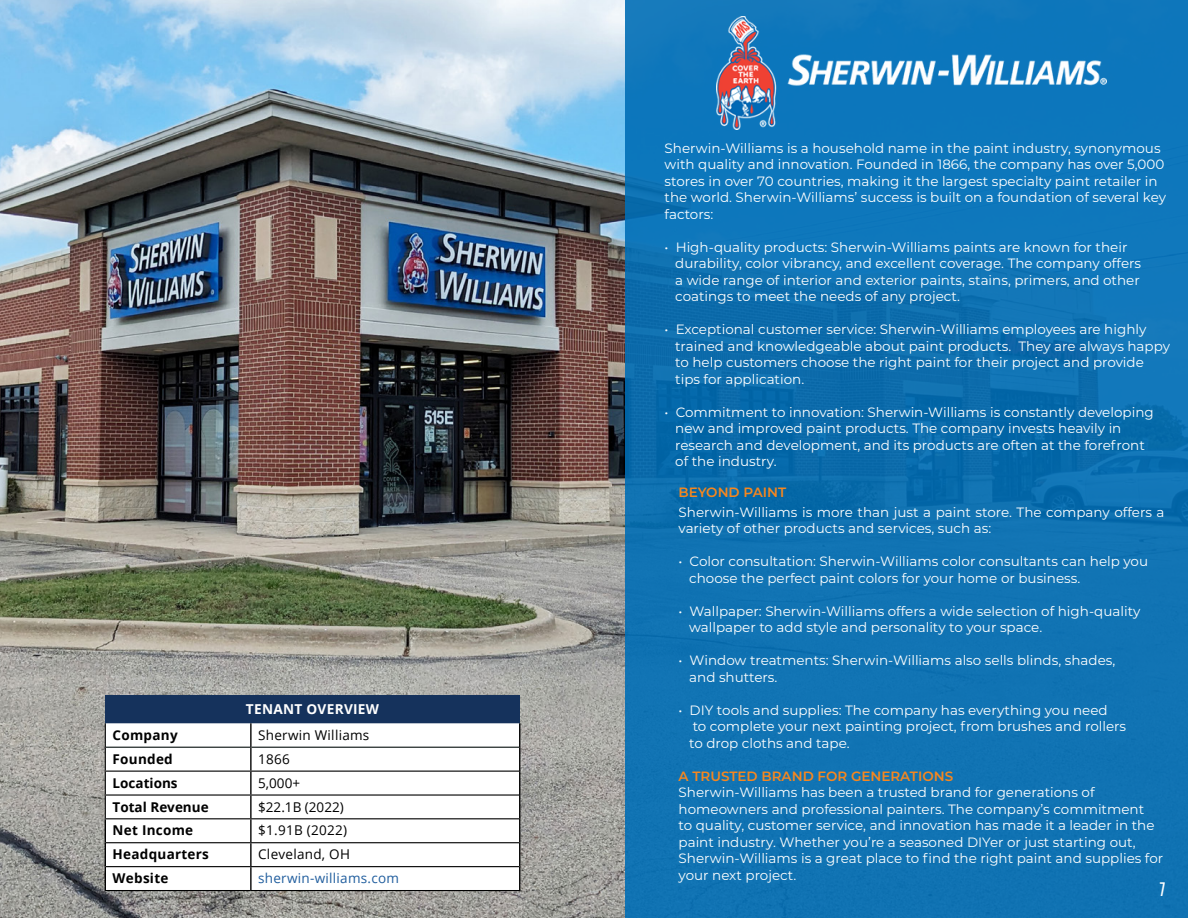
<style>
.page{position:relative;width:1188px;height:918px;background:#fff}
.page>*{position:absolute;margin:0;border:0;box-sizing:border-box;transform-origin:0 0}
.t1{font:18px "Abolition";color:#fff}
.t2{font:700 13.65px "Open Sans";letter-spacing:.02em;color:#fff}
.t3{font:13.5px/16.5px "Montserrat";color:#fff}
.t4{font:13.5px "Open Sans";letter-spacing:.02em;color:#000}
.t5{font:700 13.5px "Open Sans";letter-spacing:.02em;color:#000}
.t6{font:600 13.5px "Montserrat";color:#f6871f}
.t7{font:700 13.5px "Open Sans";color:#000}
.t8{font:13.5px "Open Sans";letter-spacing:.02em;color:#215e9e}
</style>
<div class="page">
<img style="left:0;top:0;width:626px;height:918px">
<div style="left:626px;top:0;width:562px;height:918px;background:linear-gradient(to right,#0e71b2,#0f74b5)"></div>
<img style="left:716px;top:16px;width:390px;height:113px">
<div style="left:105px;top:695px;width:415px;height:28px;background:#15325c"></div>
<svg style="left:252px;top:723px;width:267px;height:167px"></svg>
<hr style="left:250px;top:723px;width:2px;height:24px;background:#000">
<hr style="left:250px;top:747px;width:2px;height:24px;background:#000">
<hr style="left:250px;top:772px;width:2px;height:22px;background:#000">
<hr style="left:250px;top:796px;width:2px;height:22px;background:#000">
<hr style="left:250px;top:819px;width:2px;height:23px;background:#000">
<hr style="left:250px;top:843px;width:2px;height:23px;background:#000">
<hr style="left:250px;top:867px;width:2px;height:23px;background:#000">
<svg style="left:519px;top:723px;width:1px;height:167px"></svg>
<hr style="left:252px;top:747px;width:267px;height:1px;background:#071110">
<hr style="left:251px;top:771px;width:268px;height:1px;background:#000">
<hr style="left:251px;top:794px;width:268px;height:2px;background:#000">
<svg style="left:105px;top:723px;width:146px;height:167px"></svg>
<hr style="left:105px;top:818px;width:146px;height:1px;background:#000">
<hr style="left:251px;top:818px;width:268px;height:1px;background:#000">
<hr style="left:106px;top:842px;width:145px;height:1px;background:#000">
<hr style="left:251px;top:842px;width:268px;height:1px;background:#000">
<hr style="left:106px;top:866px;width:145px;height:1px;background:#000">
<hr style="left:251px;top:866px;width:268px;height:1px;background:#000">
<hr style="left:105px;top:890px;width:146px;height:1px;background:#000">
<hr style="left:251px;top:890px;width:269px;height:1px;background:#000">
<p class="t2" style="left:246px;top:700px;width:135px">TENANT OVERVIEW</p>
<p class="t5" style="left:113px;top:725px;width:67px">Company</p>
<p class="t4" style="left:258px;top:726px;width:113px">Sherwin Williams</p>
<p class="t5" style="left:113px;top:749px;width:62px">Founded</p>
<p class="t4" style="left:258px;top:750px;width:33px">1866</p>
<p class="t7" style="left:113px;top:773px;width:66px">Locations</p>
<p class="t4" style="left:258px;top:774px;width:43px">5,000+</p>
<p class="t7" style="left:113px;top:797px;width:98px">Total Revenue</p>
<p class="t4" style="left:258px;top:797px;width:87px">$22.1B (2022)</p>
<p class="t5" style="left:113px;top:821px;width:82px">Net Income</p>
<p class="t4" style="left:258px;top:821px;width:90px">$1.91B (2022)</p>
<p class="t5" style="left:113px;top:845px;width:98px">Headquarters</p>
<p class="t4" style="left:258px;top:845px;width:93px">Cleveland, OH</p>
<p class="t5" style="left:113px;top:869px;width:57px">Website</p>
<p class="t8" style="left:258px;top:869px;width:142px">sherwin-williams.com</p>
<p class="t3" style="left:665px;top:139px;width:503px">Sherwin-Williams is a household name in the paint industry, synonymous with quality and innovation. Founded in 1866, the company has over 5,000 stores in over 70 countries, making it the largest specialty paint retailer in the world. Sherwin-Williams’ success is built on a foundation of several key factors:</p>
<p class="t3" style="left:675px;top:238px;width:467px;text-indent:-11px">• High-quality products: Sherwin-Williams paints are known for their durability, color vibrancy, and excellent coverage. The company offers a wide range of interior and exterior paints, stains, primers, and other coatings to meet the needs of any project.</p>
<p class="t3" style="left:675px;top:321px;width:496px;text-indent:-11px">• Exceptional customer service: Sherwin-Williams employees are highly trained and knowledgeable about paint products. They are always happy to help customers choose the right paint for their project and provide tips for application.</p>
<p class="t3" style="left:675px;top:403px;width:480px;text-indent:-11px">• Commitment to innovation: Sherwin-Williams is constantly developing new and improved paint products. The company invests heavily in research and development, and its products are often at the forefront of the industry.</p>
<p class="t6" style="left:679px;top:483px;width:109px">BEYOND PAINT</p>
<p class="t3" style="left:679px;top:503px;width:487px">Sherwin-Williams is more than just a paint store. The company offers a variety of other products and services, such as:</p>
<p class="t3" style="left:689px;top:553px;width:460px;text-indent:-11px">• Color consultation: Sherwin-Williams color consultants can help you choose the perfect paint colors for your home or business.</p>
<p class="t3" style="left:689px;top:602px;width:453px;text-indent:-11px">• Wallpaper: Sherwin-Williams offers a wide selection of high-quality wallpaper to add style and personality to your space.</p>
<p class="t3" style="left:689px;top:652px;width:428px;text-indent:-11px">• Window treatments: Sherwin-Williams also sells blinds, shades, and shutters.</p>
<p class="t3" style="left:689px;top:701px;width:439px;text-indent:-11px">• DIY tools and supplies: The company has everything you need<br>to complete your next painting project, from brushes and rollers to drop cloths and tape.</p>
<p class="t6" style="left:679px;top:766px;width:276px">A TRUSTED BRAND FOR GENERATIONS</p>
<p class="t3" style="left:679px;top:784px;width:486px">Sherwin-Williams has been a trusted brand for generations of homeowners and professional painters. The company’s commitment<br>to quality, customer service, and innovation has made it a leader in the paint industry. Whether you’re a seasoned DIYer or just starting out, Sherwin-Williams is a great place to find the right paint and supplies for your next project.</p>
<h1 class="t1" style="left:1160px;top:879px;width:7px">7</h1>
</div>
